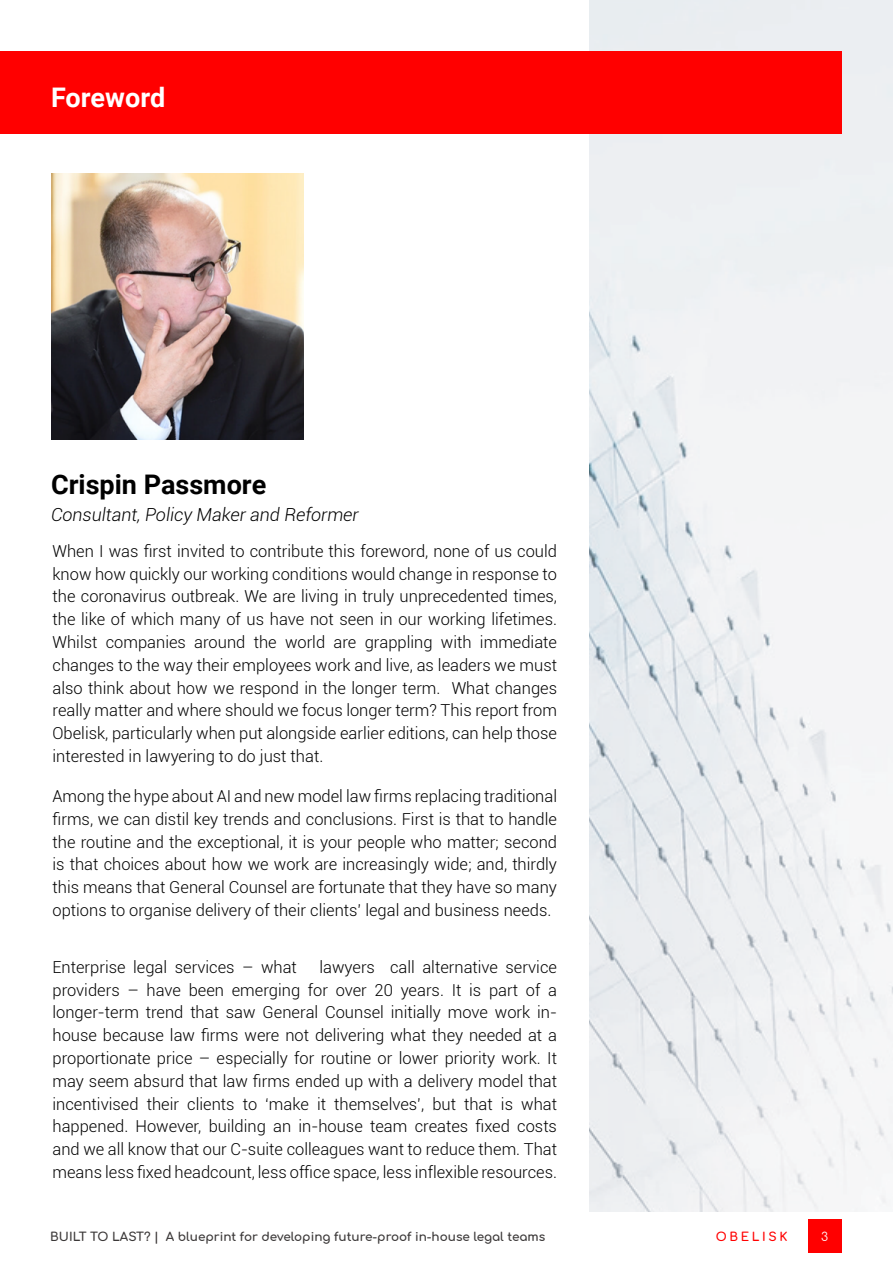
<style>
.page{position:relative;width:893px;height:1263px;background:#fff}
.page>*{position:absolute;margin:0;border:0;box-sizing:border-box;transform-origin:0 0}
.t1{font:700 27px "Roboto";color:#000}
.t2{font:700 27px "Roboto";color:#fff}
.t3{font:italic 300 18px "Roboto";color:#000}
.t4{font:300 16.5px/22.8px "Roboto";color:#000;text-align:justify}
.t5{font:700 12px "Comfortaa";color:#3b3838}
.t6{font:700 12px "Comfortaa";letter-spacing:.22em;color:#f00}
.t7{font:12px "Comfortaa";color:#fff}
</style>
<div class="page">
<div style="left:808px;top:1219px;width:33px;height:33px;background:#f00"></div>
<img style="left:52px;top:173px;width:251px;height:266px">
<img style="left:590px;top:0;width:303px;height:1212px">
<div style="left:0;top:51px;width:842px;height:83px;background:#f00"></div>
<h1 class="t2" style="left:51px;top:78px;width:116px">Foreword</h1>
<h1 class="t1" style="left:51px;top:466px;width:217px">Crispin Passmore</h1>
<p class="t3" style="left:51px;top:502px;width:309px">Consultant, Policy Maker and Reformer</p>
<p class="t4" style="left:53px;top:539px;width:506px">When I was first invited to contribute this foreword, none of us could know how quickly our working conditions would change in response to the coronavirus outbreak. We are living in truly unprecedented times, the like of which many of us have not seen in our working lifetimes.<br>Whilst companies around the world are grappling with immediate changes to the way their employees work and live, as leaders we must also think about how we respond in the longer term. What changes really matter and where should we focus longer term? This report from Obelisk, particularly when put alongside earlier editions, can help those interested in lawyering to do just that.</p>
<p class="t4" style="left:53px;top:784px;width:506px">Among the hype about AI and new model law firms replacing traditional firms, we can distil key trends and conclusions. First is that to handle the routine and the exceptional, it is your people who matter; second is that choices about how we work are increasingly wide; and, thirdly this means that General Counsel are fortunate that they have so many options to organise delivery of their clients’ legal and business needs.</p>
<p class="t4" style="left:53px;top:955px;width:506px;text-indent:267px">lawyers call alternative service providers – have been emerging for over 20 years. It is part of a longer-term trend that saw General Counsel initially move work in&shy;house because law firms were not delivering what they needed at a proportionate price – especially for routine or lower priority work. It may seem absurd that law firms ended up with a delivery model that incentivised their clients to ‘make it themselves’, but that is what happened. However, building an in-house team creates fixed costs and we all know that our C-suite colleagues want to reduce them. That means less fixed headcount, less office space, less inflexible resources.</p>
<p class="t4" style="left:53px;top:955px;width:246px">Enterprise legal services – what</p>
<p class="t5" style="left:50px;top:1226px;width:496px">BUILT TO LAST? | A blueprint for developing future-proof in-house legal teams</p>
<p class="t6" style="left:716px;top:1226px;width:73px">OBELISK</p>
<p class="t7" style="left:821px;top:1226px;width:9px">3</p>
</div>
